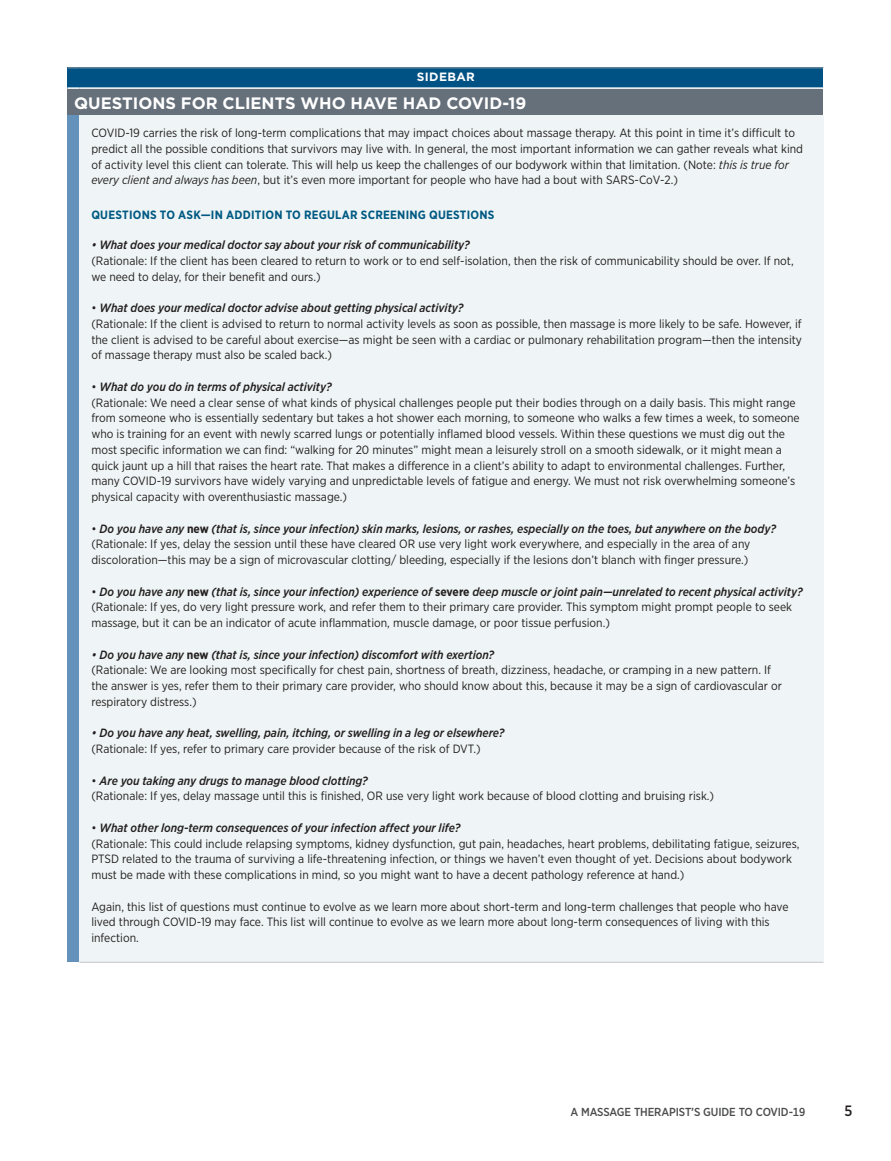
<style>
.page{position:relative;width:891px;height:1161px;background:#fff}
.page>*{position:absolute;margin:0;border:0;box-sizing:border-box;transform-origin:0 0}
.Sidebar_head{font:700 16.5px "Gotham";color:#fff}
.t1{font:500 15px "Gotham Narrow";color:#231f20}
.Sidebar_Text_1st_par{font:12px/15.8px "Gotham Narrow";color:#231f20}
.Sidebar_Text_1st_par-2{font:italic 500 12px "Gotham Narrow";color:#231f20}
.Sidebar_sub{font:700 12px "Gotham Narrow";letter-spacing:.02em;color:#005982}
.SideBar_top{font:700 12px "Gotham";letter-spacing:.03em;color:#fff}
.t2{font:500 11.7px "Gotham Narrow";letter-spacing:-.01em;color:#4b4c4d}
.s1{font-style:italic}
.s2{font-weight:400;font-style:normal}
.s3{font-weight:700;font-style:normal}
</style>
<div class="page">
<div style="left:68px;top:68px;width:756px;height:20px;background:#005285"></div>
<div style="left:68px;top:88px;width:756px;height:28px;background:#66707b"></div>
<div style="left:68px;top:116px;width:11px;height:846px;background:#6592ba"></div>
<div style="left:79px;top:116px;width:745px;height:846px;background:#eff5f6"></div>
<hr style="left:79px;top:68px;width:744px;height:1px;background:#949aa2">
<svg style="left:68px;top:87px;width:11px;height:2px"></svg>
<hr style="left:79px;top:87px;width:744px;height:2px;background:#fff">
<hr style="left:79px;top:962px;width:744px;height:1px;background:#c2c4ca">
<p class="SideBar_top" style="left:417px;top:69px;width:60px">SIDEBAR</p>
<p class="Sidebar_head" style="left:74px;top:92px;width:454px">QUESTIONS FOR CLIENTS WHO HAVE HAD COVID-19</p>
<p class="Sidebar_Text_1st_par" style="left:91px;top:125px;width:713px">COVID-19 carries the risk of long-term complications that may impact choices about massage therapy. At this point in time it’s difficult to predict all the possible conditions that survivors may live with. In general, the most important information we can gather reveals what kind of activity level this client can tolerate. This will help us keep the challenges of our bodywork within that limitation. (Note: <span class="s1">this is true for every client and always has been</span>, but it’s even more important for people who have had a bout with SARS-CoV-2.)</p>
<p class="Sidebar_sub" style="left:91px;top:207px;width:405px">QUESTIONS TO ASK—IN ADDITION TO REGULAR SCREENING QUESTIONS</p>
<p class="Sidebar_Text_1st_par-2" style="left:91px;top:237px;width:380px">• What does your medical doctor say about your risk of communicability?</p>
<p class="Sidebar_Text_1st_par" style="left:91px;top:252px;width:704px">(Rationale: If the client has been cleared to return to work or to end self-isolation, then the risk of communicability should be over. If not, we need to delay, for their benefit and ours.)</p>
<p class="Sidebar_Text_1st_par-2" style="left:91px;top:300px;width:374px"><span class="s2">•</span> What does your medical doctor advise about getting physical activity?</p>
<p class="Sidebar_Text_1st_par" style="left:91px;top:315px;width:712px;text-align:justify">(Rationale: If the client is advised to return to normal activity levels as soon as possible, then massage is more likely to be safe. However, if the client is advised to be careful about exercise—as might be seen with a cardiac or pulmonary rehabilitation program—then the intensity of massage therapy must also be scaled back.)</p>
<p class="Sidebar_Text_1st_par-2" style="left:91px;top:379px;width:242px"><span class="s2">•</span> What do you do in terms of physical activity?</p>
<p class="Sidebar_Text_1st_par" style="left:91px;top:394px;width:710px">(Rationale: We need a clear sense of what kinds of physical challenges people put their bodies through on a daily basis. This might range from someone who is essentially sedentary but takes a hot shower each morning, to someone who walks a few times a week, to someone who is training for an event with newly scarred lungs or potentially inflamed blood vessels. Within these questions we must dig out the most specific information we can find: “walking for 20 minutes” might mean a leisurely stroll on a smooth sidewalk, or it might mean a quick jaunt up a hill that raises the heart rate. That makes a difference in a client’s ability to adapt to environmental challenges. Further, many COVID-19 survivors have widely varying and unpredictable levels of fatigue and energy. We must not risk overwhelming someone’s physical capacity with overenthusiastic massage.)</p>
<p class="Sidebar_Text_1st_par-2" style="left:91px;top:521px;width:686px"><span class="s2">•</span> Do you have any <span class="s3">new</span> (that is, since your infection) skin marks, lesions, or rashes, especially on the toes, but anywhere on the body?</p>
<p class="Sidebar_Text_1st_par" style="left:91px;top:536px;width:661px">(Rationale: If yes, delay the session until these have cleared OR use very light work everywhere, and especially in the area of any discoloration—this may be a sign of microvascular clotting/ bleeding, especially if the lesions don’t blanch with finger pressure.)</p>
<p class="Sidebar_Text_1st_par-2" style="left:91px;top:584px;width:713px"><span class="s2">•</span> Do you have any <span class="s3">new</span> (that is, since your infection) experience of <span class="s3">severe</span> deep muscle or joint pain—unrelated to recent physical activity?</p>
<p class="Sidebar_Text_1st_par" style="left:91px;top:599px;width:702px">(Rationale: If yes, do very light pressure work, and refer them to their primary care provider. This symptom might prompt people to seek massage, but it can be an indicator of acute inflammation, muscle damage, or poor tissue perfusion.)</p>
<p class="Sidebar_Text_1st_par-2" style="left:91px;top:647px;width:404px">• Do you have any <span class="s3">new</span> (that is, since your infection) discomfort with exertion?</p>
<p class="Sidebar_Text_1st_par" style="left:91px;top:662px;width:692px">(Rationale: We are looking most specifically for chest pain, shortness of breath, dizziness, headache, or cramping in a new pattern. If the answer is yes, refer them to their primary care provider, who should know about this, because it may be a sign of cardiovascular or respiratory distress.)</p>
<p class="Sidebar_Text_1st_par-2" style="left:91px;top:725px;width:415px">• Do you have any heat, swelling, pain, itching, or swelling in a leg or elsewhere?</p>
<p class="Sidebar_Text_1st_par" style="left:91px;top:741px;width:391px">(Rationale: If yes, refer to primary care provider because of the risk of DVT.)</p>
<p class="Sidebar_Text_1st_par-2" style="left:91px;top:773px;width:278px"><span class="s2">•</span> Are you taking any drugs to manage blood clotting?</p>
<p class="Sidebar_Text_1st_par" style="left:91px;top:788px;width:624px">(Rationale: If yes, delay massage until this is finished, OR use very light work because of blood clotting and bruising risk.)</p>
<p class="Sidebar_Text_1st_par-2" style="left:91px;top:820px;width:370px"><span class="s2">•</span> What other long-term consequences of your infection affect your life?</p>
<p class="Sidebar_Text_1st_par" style="left:91px;top:835px;width:710px">(Rationale: This could include relapsing symptoms, kidney dysfunction, gut pain, headaches, heart problems, debilitating fatigue, seizures,<br>PTSD related to the trauma of surviving a life-threatening infection, or things we haven’t even thought of yet. Decisions about bodywork must be made with these complications in mind, so you might want to have a decent pathology reference at hand.)</p>
<p class="Sidebar_Text_1st_par" style="left:91px;top:898px;width:699px">Again, this list of questions must continue to evolve as we learn more about short-term and long-term challenges that people who have lived through COVID-19 may face. This list will continue to evolve as we learn more about long-term consequences of living with this infection.</p>
<p class="t2" style="left:570px;top:1105px;width:236px">A MASSAGE THERAPIST’S GUIDE TO COVID-19</p>
<p class="t1" style="left:844px;top:1101px;width:9px">5</p>
</div>
